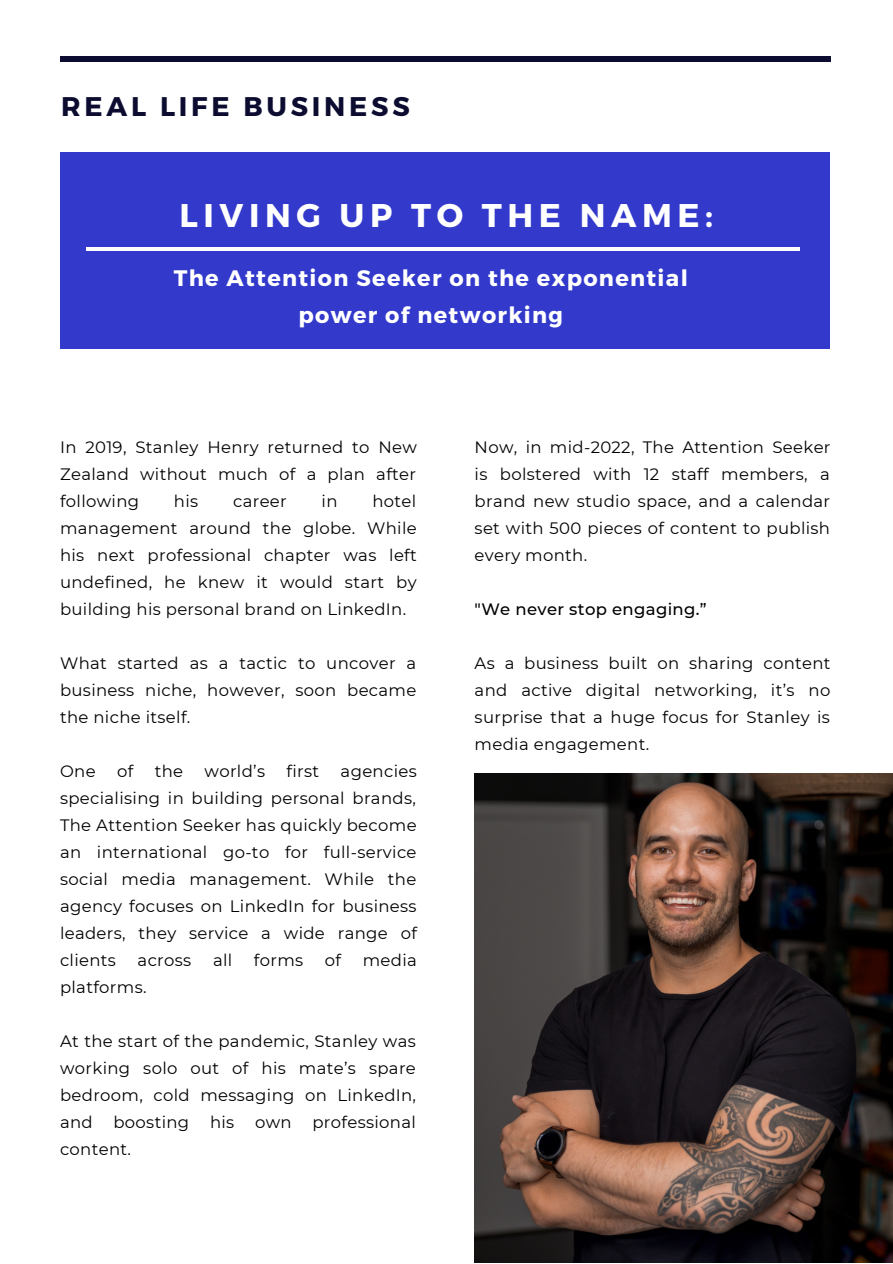
<style>
.page{position:relative;width:893px;height:1264px;background:#fff}
.page>*{position:absolute;margin:0;border:0;box-sizing:border-box;transform-origin:0 0}
.t1{font:700 32.85px "Montserrat";letter-spacing:.17em;color:#fff}
.t2{font:700 27px "Montserrat";letter-spacing:.14em;color:#0c0c31}
.t3{font:700 22.35px/37px "Montserrat";letter-spacing:.06em;color:#fff;text-align:center}
.t4{font:16.5px/27px "Montserrat";letter-spacing:.02em;color:#000;text-align:justify}
.t5{font:500 16.5px "Montserrat";letter-spacing:.02em;color:#000}
</style>
<div class="page">
<div style="left:60px;top:152px;width:769px;height:197px;background:#3239cb"></div>
<hr style="left:87px;top:247px;width:712px;height:4px;background:#fff">
<hr style="left:61px;top:57px;width:770px;height:4px;background:#0c0c31">
<img style="left:474px;top:773px;width:418px;height:489px">
<h2 class="t2" style="left:61px;top:88px;width:350px">REAL LIFE BUSINESS</h2>
<h1 class="t1" style="left:180px;top:194px;width:535px">LIVING UP TO THE NAME:</h1>
<h3 class="t3" style="left:174px;top:258px;width:515px">The Attention Seeker on the exponential power of networking</h3>
<p class="t4" style="left:60px;top:433px;width:358px">In 2019, Stanley Henry returned to New Zealand without much of a plan after following</p>
<p class="t4" style="left:60px;top:487px;width:358px;text-indent:312px">hotel management around the globe. While his next professional chapter was left undefined, he knew it would start by building his personal brand on LinkedIn.</p>
<p class="t4" style="left:60px;top:649px;width:358px">What started as a tactic to uncover a business niche, however, soon became the niche itself.</p>
<p class="t4" style="left:174px;top:487px;width:26px">his</p>
<p class="t4" style="left:233px;top:487px;width:55px">career</p>
<p class="t4" style="left:321px;top:487px;width:17px">in</p>
<p class="t4" style="left:60px;top:757px;width:37px">One</p>
<p class="t4" style="left:117px;top:757px;width:18px">of</p>
<p class="t4" style="left:155px;top:757px;width:30px">the</p>
<p class="t4" style="left:204px;top:757px;width:62px">world’s</p>
<p class="t4" style="left:286px;top:757px;width:34px">first</p>
<p class="t4" style="left:60px;top:757px;width:358px;text-indent:280px">agencies specialising in building personal brands, The Attention Seeker has quickly become an international go-to for full-service social media management. While the agency focuses on LinkedIn for business leaders, they service a wide range of clients</p>
<p class="t4" style="left:138px;top:946px;width:55px">across</p>
<p class="t4" style="left:213px;top:946px;width:21px">all</p>
<p class="t4" style="left:254px;top:946px;width:51px">forms</p>
<p class="t4" style="left:325px;top:946px;width:18px">of</p>
<p class="t4" style="left:363px;top:946px;width:56px">media</p>
<p class="t4" style="left:60px;top:973px;width:88px">platforms.</p>
<p class="t4" style="left:60px;top:1027px;width:357px">At the start of the pandemic, Stanley was working solo out of his mate’s spare bedroom, cold messaging on LinkedIn, and</p>
<p class="t4" style="left:113px;top:1108px;width:77px">boosting</p>
<p class="t4" style="left:210px;top:1108px;width:26px">his</p>
<p class="t4" style="left:255px;top:1108px;width:38px">own</p>
<p class="t4" style="left:312px;top:1108px;width:105px">professional</p>
<p class="t4" style="left:60px;top:1135px;width:73px">content.</p>
<p class="t4" style="left:474px;top:433px;width:357px">Now, in mid-2022, The Attention Seeker is bolstered with 12 staff members, a brand new studio space, and a calendar set with 500 pieces of content to publish every month.</p>
<p class="t5" style="left:474px;top:599px;width:234px">"We never stop engaging.”</p>
<p class="t4" style="left:474px;top:649px;width:357px">As a business built on sharing content and active digital networking, it’s no surprise that a huge focus for Stanley is media engagement.</p>
</div>
